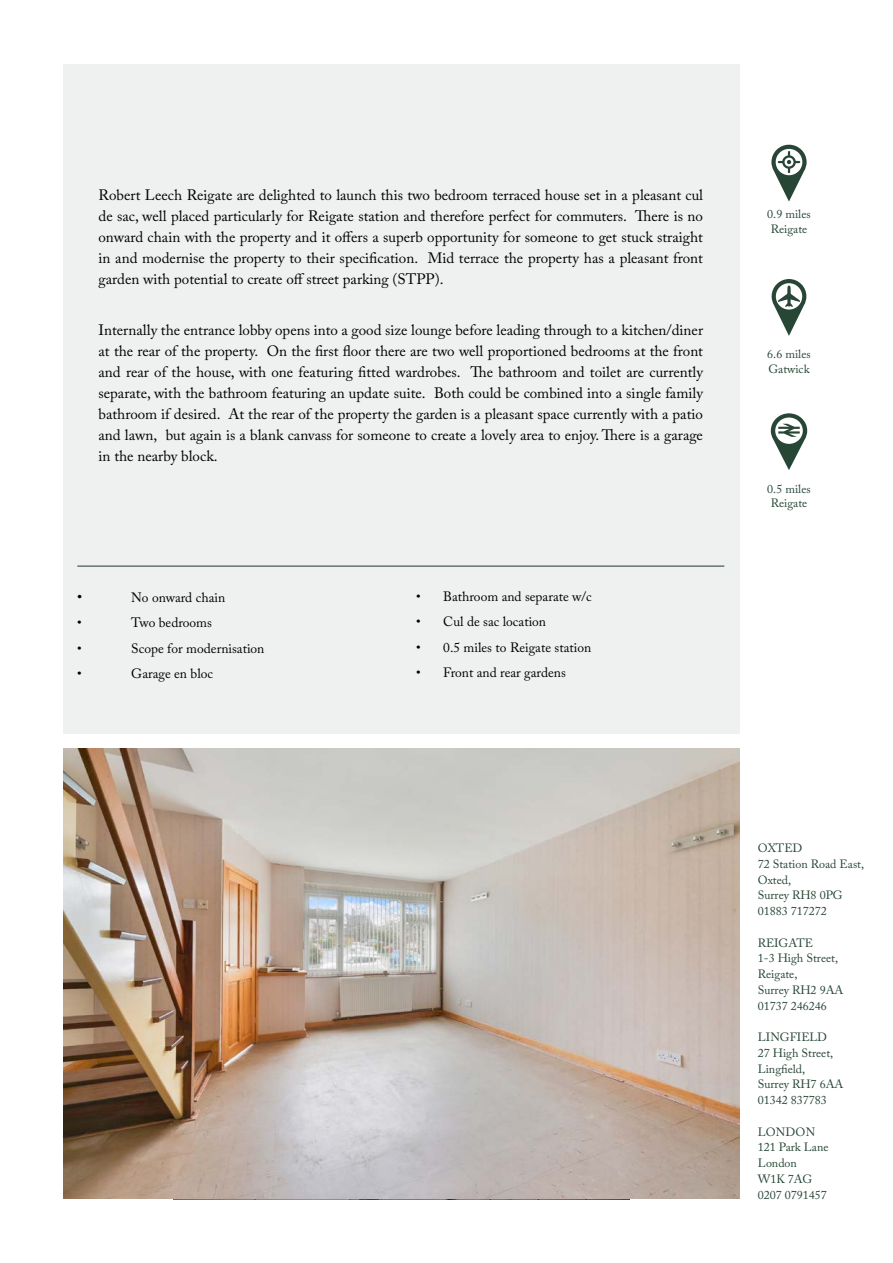
<style>
.page{position:relative;width:893px;height:1263px;background:#fff}
.page>*{position:absolute;margin:0;border:0;box-sizing:border-box;transform-origin:0 0}
.t1{font:15px/21px "Adobe Caslon Pro";color:#000;text-align:justify}
.t2{font:13.5px "Adobe Caslon Pro";color:#000}
.t3{font:12px/15.8px "Adobe Caslon Pro";color:#274635}
</style>
<div class="page">
<div style="left:64px;top:64px;width:676px;height:669px;background:#eff1f1"></div>
<hr style="left:77px;top:566px;width:647px;height:1px;background:#274635">
<img style="left:63px;top:748px;width:676px;height:450px">
<svg style="left:771px;top:413px;width:36px;height:57px"></svg>
<svg style="left:772px;top:279px;width:34px;height:57px"></svg>
<svg style="left:771px;top:145px;width:36px;height:57px"></svg>
<p class="t1" style="left:99px;top:185px;width:606px">Robert Leech Reigate are delighted to launch this two bedroom terraced house set in a pleasant cul de sac, well placed particularly for Reigate station and therefore perfect for commuters. There is no onward chain with the property and it offers a superb opportunity for someone to get stuck straight in and modernise the property to their specification. Mid terrace the property has a pleasant front garden with potential to create off street parking (STPP).</p>
<p class="t1" style="left:99px;top:319px;width:606px">Internally the entrance lobby opens into a good size lounge before leading through to a kitchen/diner at the rear of the property. On the first floor there are two well proportioned bedrooms at the front and rear of the house, with one featuring fitted wardrobes. The bathroom and toilet are currently separate, with the bathroom featuring an update suite. Both could be combined into a single family bathroom if desired. At the rear of the property the garden is a pleasant space currently with a patio and lawn, but again is a blank canvass for someone to create a lovely area to enjoy. There is a garage in the nearby block.</p>
<p class="t1" style="left:77px;top:586px;width:7px">•</p>
<p class="t2" style="left:131px;top:589px;width:95px">No onward chain</p>
<p class="t2" style="left:77px;top:615px;width:6px">•</p>
<p class="t2" style="left:131px;top:615px;width:82px">Two bedrooms</p>
<p class="t2" style="left:77px;top:640px;width:6px">•</p>
<p class="t2" style="left:131px;top:640px;width:135px">Scope for modernisation</p>
<p class="t2" style="left:77px;top:665px;width:6px">•</p>
<p class="t2" style="left:131px;top:665px;width:83px">Garage en bloc</p>
<p class="t2" style="left:416px;top:588px;width:177px">• Bathroom and separate w/c</p>
<p class="t2" style="left:416px;top:614px;width:131px">• Cul de sac location</p>
<p class="t2" style="left:416px;top:639px;width:176px">• 0.5 miles to Reigate station</p>
<p class="t2" style="left:416px;top:664px;width:151px">• Front and rear gardens</p>
<p class="t3" style="left:767px;top:207px;width:45px;line-height:14.4px">0.9 miles<br>Reigate</p>
<p class="t3" style="left:767px;top:347px;width:45px;line-height:14.4px">6.6 miles<br>Gatwick</p>
<p class="t3" style="left:767px;top:481px;width:45px;line-height:14.4px">0.5 miles<br>Reigate</p>
<p class="t3" style="left:758px;top:840px;width:108px">OXTED<br>72 Station Road East,<br>Oxted,<br>Surrey RH8 0PG<br>01883 717272</p>
<p class="t3" style="left:758px;top:935px;width:87px">REIGATE<br>1-3 High Street,<br>Reigate,<br>Surrey RH2 9AA<br>01737 246246</p>
<p class="t3" style="left:758px;top:1029px;width:87px">LINGFIELD<br>27 High Street,<br>Lingfield,<br>Surrey RH7 6AA<br>01342 837783</p>
<p class="t3" style="left:758px;top:1123px;width:72px">LONDON<br>121 Park Lane<br>London<br>W1K 7AG<br>0207 0791457</p>
</div>
